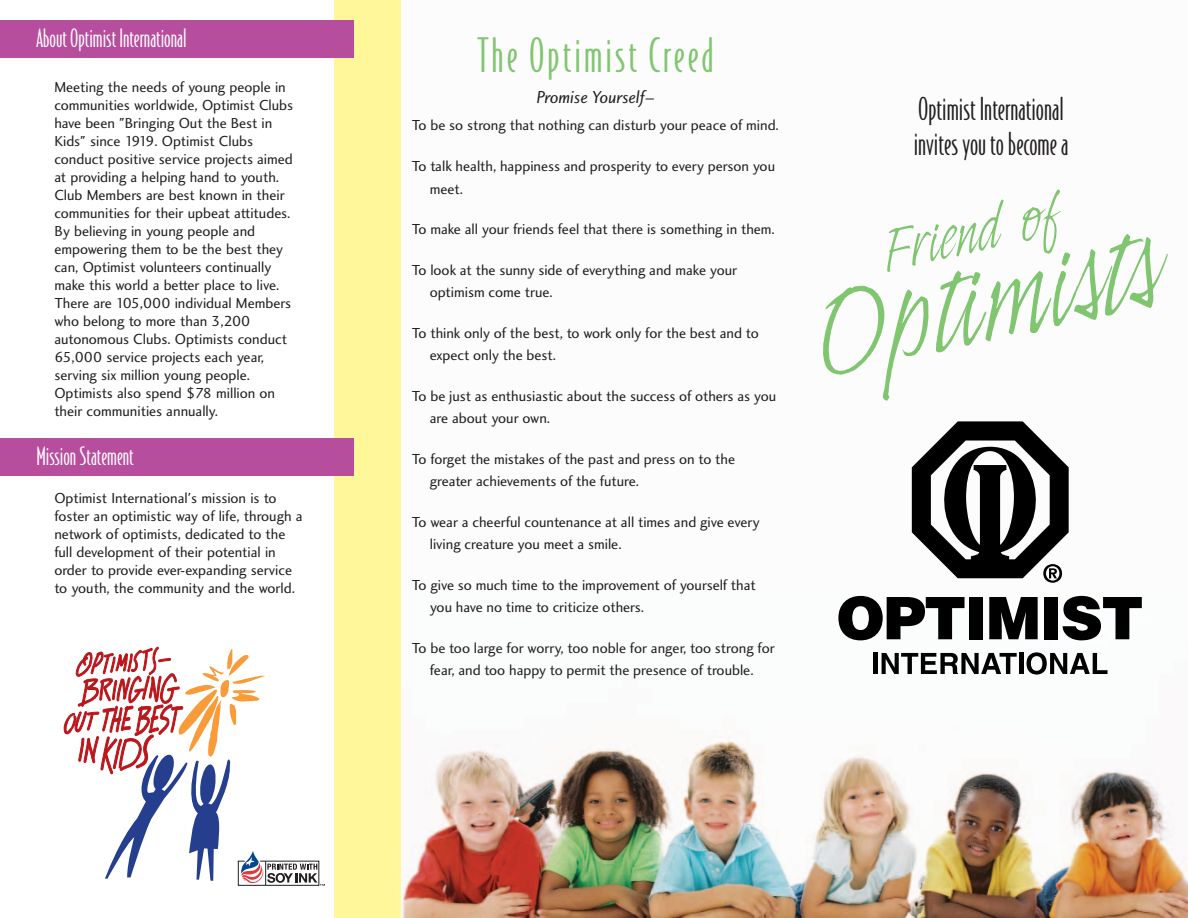
<style>
.page{position:relative;width:1188px;height:918px;background:#fff}
.page>*{position:absolute;margin:0;border:0;box-sizing:border-box;transform-origin:0 0}
.t1{font:120px "Indy Italic Plain";color:#80c670}
.t2{font:60px "Indy Italic Plain";color:#80c670}
.t3{font:45px "Bodega Sans";letter-spacing:.07em;color:#80c670}
.t4{font:30px/34.5px "Bodega Sans";color:#231f20}
.t5{font:24px "Bodega Sans";color:#fff}
.t6{font:18px "Charlotte Sans Book Italic Plain";color:#231f20}
.t7{font:15px/18px "Charlotte Sans Book Plain";color:#231f20}
</style>
<div class="page">
<img style="left:400px;top:0;width:788px;height:918px">
<div style="left:334px;top:0;width:66px;height:918px;background:#fff79a"></div>
<div style="left:0;top:20px;width:354px;height:38px;background:#b74e9d"></div>
<div style="left:0;top:439px;width:354px;height:37px;background:#b74e9d"></div>
<svg style="left:912px;top:421px;width:157px;height:162px"></svg>
<svg style="left:838px;top:596px;width:127px;height:44px"></svg>
<div style="left:969px;top:597px;width:14px;height:42px;background:#000"></div>
<svg style="left:989px;top:597px;width:49px;height:42px;background:#303030"></svg>
<div style="left:1044px;top:597px;width:14px;height:42px;background:#000"></div>
<svg style="left:1063px;top:596px;width:79px;height:44px"></svg>
<div style="left:873px;top:653px;width:5px;height:21px;background:#000"></div>
<svg style="left:882px;top:653px;width:135px;height:21px"></svg>
<hr style="left:1019px;top:653px;width:4px;height:21px;background:#000">
<svg style="left:1027px;top:652px;width:81px;height:23px"></svg>
<svg style="left:64px;top:646px;width:261px;height:240px"></svg>
<h3 class="t5" style="left:36px;top:28px;width:152px">About Optimist International</h3>
<p class="t7" style="left:54px;top:79px;width:240px">Meeting the needs of young people in communities worldwide, Optimist Clubs have been "Bringing Out the Best in Kids" since 1919. Optimist Clubs conduct positive service projects aimed at providing a helping hand to youth.<br>Club Members are best known in their communities for their upbeat attitudes.<br>By believing in young people and empowering them to be the best they can, Optimist volunteers continually make this world a better place to live.<br>There are 105,000 individual Members who belong to more than 3,200 autonomous Clubs. Optimists conduct 65,000 service projects each year, serving six million young people.<br>Optimists also spend $78 million on their communities annually.</p>
<h3 class="t5" style="left:36px;top:446px;width:99px">Mission Statement</h3>
<p class="t7" style="left:54px;top:490px;width:250px">Optimist International's mission is to foster an optimistic way of life, through a network of optimists, dedicated to the full development of their potential in order to provide ever-expanding service to youth, the community and the world.</p>
<h3 class="t3" style="left:478px;top:37px;width:238px">The Optimist Creed</h3>
<p class="t6" style="left:536px;top:90px;width:120px">Promise Yourself–</p>
<p class="t7" style="left:412px;top:118px;width:369px">To be so strong that nothing can disturb your peace of mind.</p>
<p class="t7" style="left:430px;top:156px;width:347px;line-height:22.5px;text-indent:-18px">To talk health, happiness and prosperity to every person you meet.</p>
<p class="t7" style="left:412px;top:221px;width:365px">To make all your friends feel that there is something in them.</p>
<p class="t7" style="left:430px;top:260px;width:309px;line-height:22.5px;text-indent:-18px">To look at the sunny side of everything and make your optimism come true.</p>
<p class="t7" style="left:430px;top:323px;width:330px;line-height:22.5px;text-indent:-18px">To think only of the best, to work only for the best and to expect only the best.</p>
<p class="t7" style="left:430px;top:386px;width:348px;line-height:22.5px;text-indent:-18px">To be just as enthusiastic about the success of others as you are about your own.</p>
<p class="t7" style="left:430px;top:449px;width:307px;line-height:22.5px;text-indent:-18px">To forget the mistakes of the past and press on to the greater achievements of the future.</p>
<p class="t7" style="left:430px;top:512px;width:331px;line-height:22.5px;text-indent:-18px">To wear a cheerful countenance at all times and give every living creature you meet a smile.</p>
<p class="t7" style="left:430px;top:575px;width:327px;line-height:22.5px;text-indent:-18px">To give so much time to the improvement of yourself that you have no time to criticize others.</p>
<p class="t7" style="left:412px;top:638px;width:364px;line-height:22.5px;text-align:center">To be too large for worry, too noble for anger, too strong for fear, and too happy to permit the presence of trouble.</p>
<h3 class="t4" style="left:914px;top:94px;width:156px">Optimist International invites you to become a</h3>
<h2 class="t2" style="left:876px;top:226px;width:181px;rotate:-12deg">Friend of</h2>
<h1 class="t1" style="left:802px;top:287px;width:351px;rotate:-12deg">Optimists</h1>
</div>
